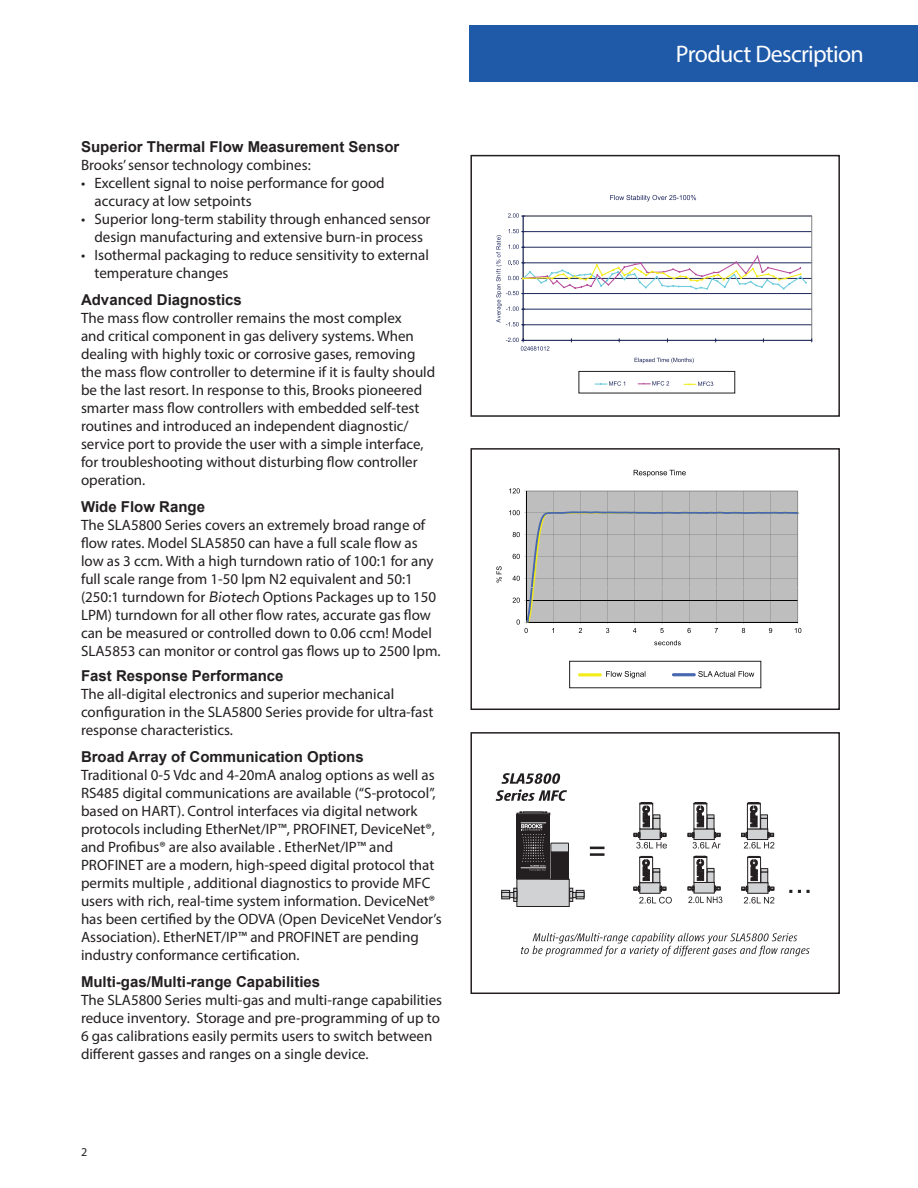
<style>
.page{position:relative;width:918px;height:1188px;background:#fff}
.page>*{position:absolute;margin:0;border:0;box-sizing:border-box;transform-origin:0 0}
.broDS-Mid-page_SH{font:24px "Myriad Pro";letter-spacing:-.03em;color:#fff}
.t1{font:15px/18px "Myriad Pro";color:#231f20}
.t2{font:700 15px "Arial";color:#231f20}
.t3{font:12px "Myriad Pro";color:#231f20}
.s1{font-family:"Avenir LT";font-style:italic}
</style>
<div class="page">
<div style="left:470px;top:25px;width:448px;height:57px;background:#1f5aa9"></div>
<svg style="left:496px;top:566px;width:6px;height:16px"></svg>
<svg style="left:634px;top:470px;width:52px;height:7px"></svg>
<svg style="left:509px;top:488px;width:292px;height:145px;background:#c1c1c1"></svg>
<svg style="left:654px;top:640px;width:27px;height:5px"></svg>
<hr style="left:578px;top:673px;width:24px;height:3px;background:#f4ec1a;border-radius:2px">
<hr style="left:672px;top:673px;width:24px;height:3px;background:#4868b1;border-radius:2px">
<div style="left:569px;top:661px;width:192px;height:27px;border:1px solid #231f20"></div>
<svg style="left:606px;top:671px;width:39px;height:7px"></svg>
<svg style="left:698px;top:671px;width:56px;height:6px"></svg>
<hr style="left:523px;top:247px;width:289px;height:1px;background:#1f285c">
<hr style="left:523px;top:231px;width:289px;height:1px;background:#1f285c">
<hr style="left:523px;top:216px;width:289px;height:1px;background:#7f8080">
<hr style="left:811px;top:216px;width:1px;height:45px;background:#7f8080">
<hr style="left:523px;top:216px;width:1px;height:45px;background:#1f285c">
<svg style="left:610px;top:195px;width:86px;height:6px"></svg>
<svg style="left:508px;top:213px;width:17px;height:5px"></svg>
<hr style="left:523px;top:325px;width:289px;height:1px;background:#1f285c">
<hr style="left:523px;top:309px;width:289px;height:1px;background:#1f285c">
<hr style="left:523px;top:293px;width:289px;height:1px;background:#1f285c">
<hr style="left:523px;top:278px;width:289px;height:1px;background:#1f285c">
<hr style="left:523px;top:263px;width:289px;height:1px;background:#1f285c">
<hr style="left:811px;top:261px;width:1px;height:79px;background:#7f8080">
<hr style="left:523px;top:261px;width:1px;height:79px;background:#1f285c">
<hr style="left:523px;top:340px;width:289px;height:1px;background:#1f285c">
<svg style="left:506px;top:338px;width:43px;height:13px"></svg>
<svg style="left:635px;top:358px;width:59px;height:5px"></svg>
<svg style="left:496px;top:229px;width:311px;height:97px"></svg>
<svg style="left:595px;top:381px;width:30px;height:5px"></svg>
<svg style="left:638px;top:381px;width:31px;height:5px"></svg>
<svg style="left:684px;top:382px;width:29px;height:4px"></svg>
<div style="left:579px;top:371px;width:156px;height:22px;border:1px solid #231f20"></div>
<hr style="left:590px;top:853px;width:15px;height:3px;background:#231f20">
<svg style="left:590px;top:847px;width:15px;height:2px"></svg>
<svg style="left:496px;top:773px;width:71px;height:28px"></svg>
<svg style="left:521px;top:933px;width:289px;height:23px"></svg>
<div style="left:517px;top:879px;width:52px;height:28px;background:#d1d2d4;border:1px solid #231f20"></div>
<div style="left:514px;top:888px;width:3px;height:14px;background:#d1d2d4;border:1px solid #231f20"></div>
<svg style="left:514px;top:891px;width:3px;height:7px"></svg>
<svg style="left:510px;top:892px;width:4px;height:6px"></svg>
<svg style="left:569px;top:888px;width:4px;height:14px"></svg>
<svg style="left:569px;top:891px;width:4px;height:7px"></svg>
<svg style="left:572px;top:892px;width:4px;height:6px"></svg>
<svg style="left:576px;top:890px;width:8px;height:9px"></svg>
<svg style="left:576px;top:892px;width:8px;height:5px"></svg>
<svg style="left:501px;top:890px;width:9px;height:9px"></svg>
<svg style="left:501px;top:892px;width:9px;height:5px"></svg>
<div style="left:517px;top:815px;width:33px;height:64px;background:#231f20"></div>
<svg style="left:520px;top:822px;width:49px;height:56px"></svg>
<svg style="left:520px;top:812px;width:27px;height:1px"></svg>
<div style="left:517px;top:813px;width:33px;height:2px;background:#a8a9ad;border:1px solid #231f20"></div>
<div style="left:551px;top:852px;width:18px;height:27px;background:#231f20"></div>
<svg style="left:798px;top:890px;width:12px;height:3px"></svg>
<svg style="left:639px;top:897px;width:33px;height:7px"></svg>
<svg style="left:744px;top:897px;width:30px;height:7px"></svg>
<svg style="left:688px;top:897px;width:34px;height:6px"></svg>
<svg style="left:634px;top:803px;width:33px;height:46px"></svg>
<svg style="left:688px;top:803px;width:33px;height:46px"></svg>
<svg style="left:741px;top:803px;width:33px;height:46px"></svg>
<svg style="left:640px;top:891px;width:20px;height:2px"></svg>
<svg style="left:634px;top:856px;width:32px;height:35px"></svg>
<svg style="left:748px;top:891px;width:20px;height:2px"></svg>
<svg style="left:742px;top:856px;width:32px;height:35px"></svg>
<svg style="left:694px;top:891px;width:20px;height:2px"></svg>
<svg style="left:688px;top:856px;width:32px;height:35px"></svg>
<div style="left:470px;top:155px;width:370px;height:262px;border:2px solid #231f20"></div>
<div style="left:470px;top:448px;width:370px;height:262px;border:2px solid #231f20"></div>
<div style="left:470px;top:732px;width:370px;height:262px;border:2px solid #231f20"></div>
<p class="t2" style="left:81px;top:136px;width:320px">Superior Thermal Flow Measurement Sensor</p>
<p class="t1" style="left:81px;top:155px;width:231px">Brooks’ sensor technology combines:</p>
<p class="t1" style="left:94px;top:173px;width:292px;text-indent:-14px">• Excellent signal to noise performance for good accuracy at low setpoints</p>
<p class="t1" style="left:81px;top:209px;width:351px;text-align:center">• Superior long-term stability through enhanced sensor design manufacturing and extensive burn-in process</p>
<p class="t1" style="left:94px;top:245px;width:336px;text-indent:-14px">• Isothermal packaging to reduce sensitivity to external temperature changes</p>
<p class="t2" style="left:81px;top:289px;width:162px">Advanced Diagnostics</p>
<p class="t1" style="left:81px;top:308px;width:356px">The mass flow controller remains the most complex<br>and critical component in gas delivery systems. When dealing with highly toxic or corrosive gases, removing the mass flow controller to determine if it is faulty should be the last resort. In response to this, Brooks pioneered smarter mass flow controllers with embedded self-test routines and introduced an independent diagnostic/ service port to provide the user with a simple interface, for troubleshooting without disturbing flow controller operation.</p>
<p class="t2" style="left:81px;top:496px;width:126px">Wide Flow Range</p>
<p class="t1" style="left:81px;top:515px;width:361px">The SLA5800 Series covers an extremely broad range of flow rates. Model SLA5850 can have a full scale flow as low as 3 ccm. With a high turndown ratio of 100:1 for any full scale range from 1-50 lpm N2 equivalent and 50:1 (250:1 turndown for <span class="s1">Biotech</span> Options Packages up to 150<br>LPM) turndown for all other flow rates, accurate gas flow can be measured or controlled down to 0.06 ccm! Model SLA5853 can monitor or control gas flows up to 2500 lpm.</p>
<p class="t2" style="left:81px;top:665px;width:204px">Fast Response Performance</p>
<p class="t1" style="left:81px;top:685px;width:354px">The all-digital electronics and superior mechanical configuration in the SLA5800 Series provide for ultra-fast response characteristics.</p>
<p class="t2" style="left:81px;top:746px;width:284px">Broad Array of Communication Options</p>
<p class="t1" style="left:81px;top:766px;width:362px">Traditional 0-5 Vdc and 4-20mA analog options as well as RS485 digital communications are available (“S-protocol”, based on HART). Control interfaces via digital network protocols including EtherNet/IP™, PROFINET, DeviceNet®, and Profibus® are also available . EtherNet/IP™ and PROFINET are a modern, high-speed digital protocol that permits multiple , additional diagnostics to provide MFC users with rich, real-time system information. DeviceNet® has been certified by the ODVA (Open DeviceNet Vendor’s Association). EtherNET/IP™ and PROFINET are pending industry conformance certification.</p>
<p class="t2" style="left:81px;top:971px;width:241px">Multi-gas/Multi-range Capabilities</p>
<p class="t1" style="left:81px;top:991px;width:363px">The SLA5800 Series multi-gas and multi-range capabilities reduce inventory. Storage and pre-programming of up to 6 gas calibrations easily permits users to switch between different gasses and ranges on a single device.</p>
<p class="t3" style="left:81px;top:1145px;width:8px">2</p>
<p class="broDS-Mid-page_SH" style="left:676px;top:39px;width:190px">Product Description</p>
</div>
